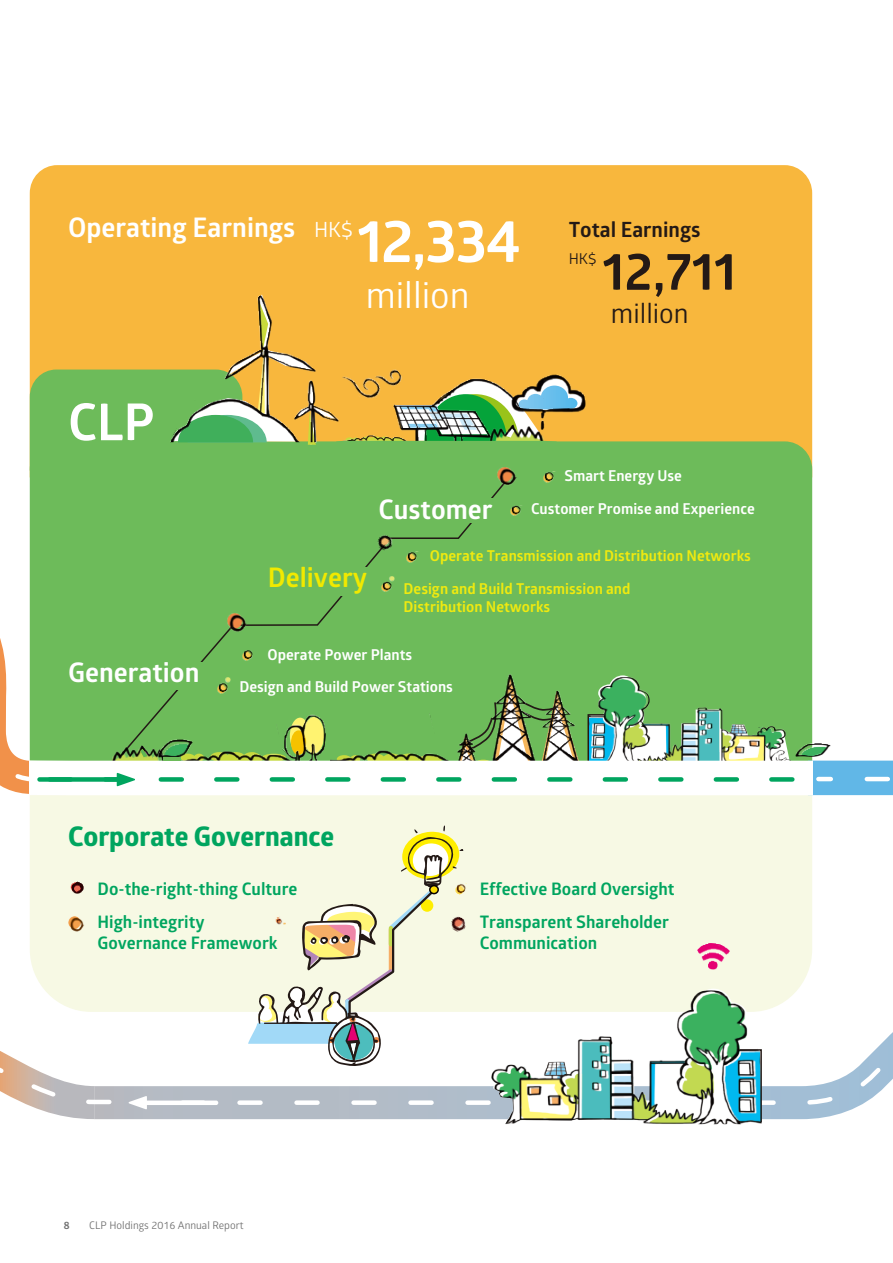
<style>
.page{position:relative;width:893px;height:1263px;background:#fff}
.page>*{position:absolute;margin:0;border:0;box-sizing:border-box;transform-origin:0 0}
.t1{font:700 60px "Glober Chart";color:#fff}
.t2{font:700 52.5px "Glober Chart";color:#231916}
.t3{font:700 51px "Glober Chart";color:#fff}
.t4{font:36px "Glober Chart";color:#fff}
.t5{font:700 27px "Glober Chart";color:#fff}
.t6{font:700 27px "Globerx";color:#00a55f}
.t7{font:700 27px "Glober Chart";color:#f1e900}
.t8{font:27px "Glober Chart";color:#231916}
.t9{font:700 21px "Glober Chart";color:#231916}
.t10{font:700 17.25px/33px "Glober Chart";color:#00a55f}
.t11{font:700 15px/18px "Glober Chart";color:#f0ea0f}
.t12{font:700 15px/32.5px "Glober Chart";color:#fff}
.t13{font:15px "Glober Chart";color:#231916}
.t14{font:10.5px "Glober";color:#727272}
.t15{font:700 10.5px "Glober";color:#727272}
.s1{font-weight:400;font-size:21px}
</style>
<div class="page">
<div style="left:141px;top:812px;width:29px;height:200px;background:#f7f9e4"></div>
<div style="left:30px;top:165px;width:782px;height:276px;background:#f8b73d"></div>
<div style="left:30px;top:441px;width:743px;height:307px;background:#6dbb5a"></div>
<img style="left:583px;top:375px;width:12px;height:55px">
<div style="left:120px;top:482px;width:388px;height:266px;background:#6dbb5a"></div>
<img style="left:375px;top:533px;width:20px;height:20px">
<img style="left:580px;top:691px;width:2px;height:57px">
<div style="left:448px;top:658px;width:120px;height:17px;background:#6dbb5a"></div>
<img style="left:298px;top:711px;width:28px;height:37px">
<svg style="left:367px;top:675px;width:213px;height:73px;background:#72ab5d"></svg>
<div style="left:330px;top:709px;width:124px;height:39px;background:#6dbb5a"></div>
<div style="left:173px;top:707px;width:125px;height:41px;background:#6dbb5a"></div>
<img style="left:227px;top:614px;width:21px;height:18px">
<img style="left:497px;top:482px;width:21px;height:3px">
<div style="left:309px;top:567px;width:59px;height:29px;background:#6dbb5a"></div>
<div style="left:157px;top:662px;width:58px;height:28px;background:#6dbb5a"></div>
<img style="left:141px;top:746px;width:18px;height:2px">
<img style="left:159px;top:739px;width:33px;height:9px">
<div style="left:435px;top:499px;width:59px;height:24px;background:#6dbb5a"></div>
<svg style="left:29px;top:572px;width:38px;height:28px"></svg>
<svg style="left:773px;top:324px;width:41px;height:424px;background:#9bbc57"></svg>
<svg style="left:95px;top:1086px;width:762px;height:33px;background:#b3bdc9"></svg>
<svg style="left:170px;top:748px;width:723px;height:359px"></svg>
<svg style="left:141px;top:748px;width:671px;height:64px"></svg>
<svg style="left:31px;top:1106px;width:64px;height:13px"></svg>
<svg style="left:0;top:600px;width:141px;height:506px"></svg>
<svg style="left:128px;top:1096px;width:19px;height:13px"></svg>
<div style="left:137px;top:1100px;width:81px;height:5px;background:#fff;border-radius:2px"></div>
<svg style="left:71px;top:881px;width:12px;height:12px"></svg>
<img style="left:68px;top:916px;width:17px;height:15px">
<svg style="left:814px;top:743px;width:79px;height:40px"></svg>
<img style="left:697px;top:944px;width:32px;height:26px">
<svg style="left:490px;top:985px;width:273px;height:138px"></svg>
<svg style="left:247px;top:825px;width:222px;height:242px"></svg>
<svg style="left:39px;top:773px;width:753px;height:13px"></svg>
<div style="left:37px;top:777px;width:89px;height:5px;background:#00a55f;border-radius:2px"></div>
<hr style="left:115px;top:765px;width:61px;height:2px;background:#fff">
<div style="left:258px;top:706px;width:20px;height:18px;background:#6dbb5a"></div>
<hr style="left:164px;top:757px;width:17px;height:4px;background:#6dbb5a">
<img style="left:587px;top:672px;width:203px;height:92px">
<svg style="left:243px;top:650px;width:13px;height:10px"></svg>
<img style="left:217px;top:678px;width:13px;height:15px">
<svg style="left:511px;top:505px;width:12px;height:10px"></svg>
<svg style="left:30px;top:295px;width:553px;height:187px;background:#b8b551"></svg>
<svg style="left:407px;top:552px;width:13px;height:10px"></svg>
<img style="left:381px;top:576px;width:13px;height:16px">
<h3 class="t5" style="left:68px;top:209px;width:286px">Operating Earnings <span class="s1">HK$</span></h3>
<p class="t9" style="left:569px;top:215px;width:134px">Total Earnings</p>
<h1 class="t1" style="left:357px;top:199px;width:165px">12,334</h1>
<p class="t13" style="left:569px;top:248px;width:29px">HK$</p>
<h2 class="t2" style="left:602px;top:234px;width:135px">12,711</h2>
<h3 class="t4" style="left:366px;top:270px;width:105px">million</h3>
<h3 class="t8" style="left:611px;top:295px;width:79px">million</h3>
<h3 class="t3" style="left:68px;top:386px;width:88px">CLP</h3>
<h3 class="t5" style="left:68px;top:654px;width:133px">Generation</h3>
<h3 class="t7" style="left:268px;top:558px;width:101px">Delivery</h3>
<h3 class="t5" style="left:378px;top:490px;width:116px">Customer</h3>
<p class="t12" style="left:564px;top:459px;width:119px">Smart Energy Use</p>
<p class="t12" style="left:531px;top:492px;width:225px">Customer Promise and Experience</p>
<p class="t11" style="left:430px;top:547px;width:323px">Operate Transmission and Distribution Networks</p>
<p class="t11" style="left:404px;top:579px;width:228px">Design and Build Transmission and<br>Distribution Networks</p>
<p class="t12" style="left:239px;top:638px;width:215px;text-indent:28px">Operate Power Plants<br>Design and Build Power Stations</p>
<h3 class="t6" style="left:68px;top:817px;width:268px">Corporate Governance</h3>
<p class="t10" style="left:98px;top:872px;width:201px">Do-the-right-thing Culture<br>High-integrity</p>
<p class="t10" style="left:98px;top:926px;width:182px">Governance Framework</p>
<p class="t15" style="left:64px;top:1218px;width:7px">8</p>
<p class="t14" style="left:89px;top:1218px;width:156px">CLP Holdings 2016 Annual Report</p>
<p class="t10" style="left:480px;top:872px;width:196px">Effective Board Oversight<br>Transparent Shareholder</p>
<p class="t10" style="left:480px;top:926px;width:119px">Communication</p>
</div>
